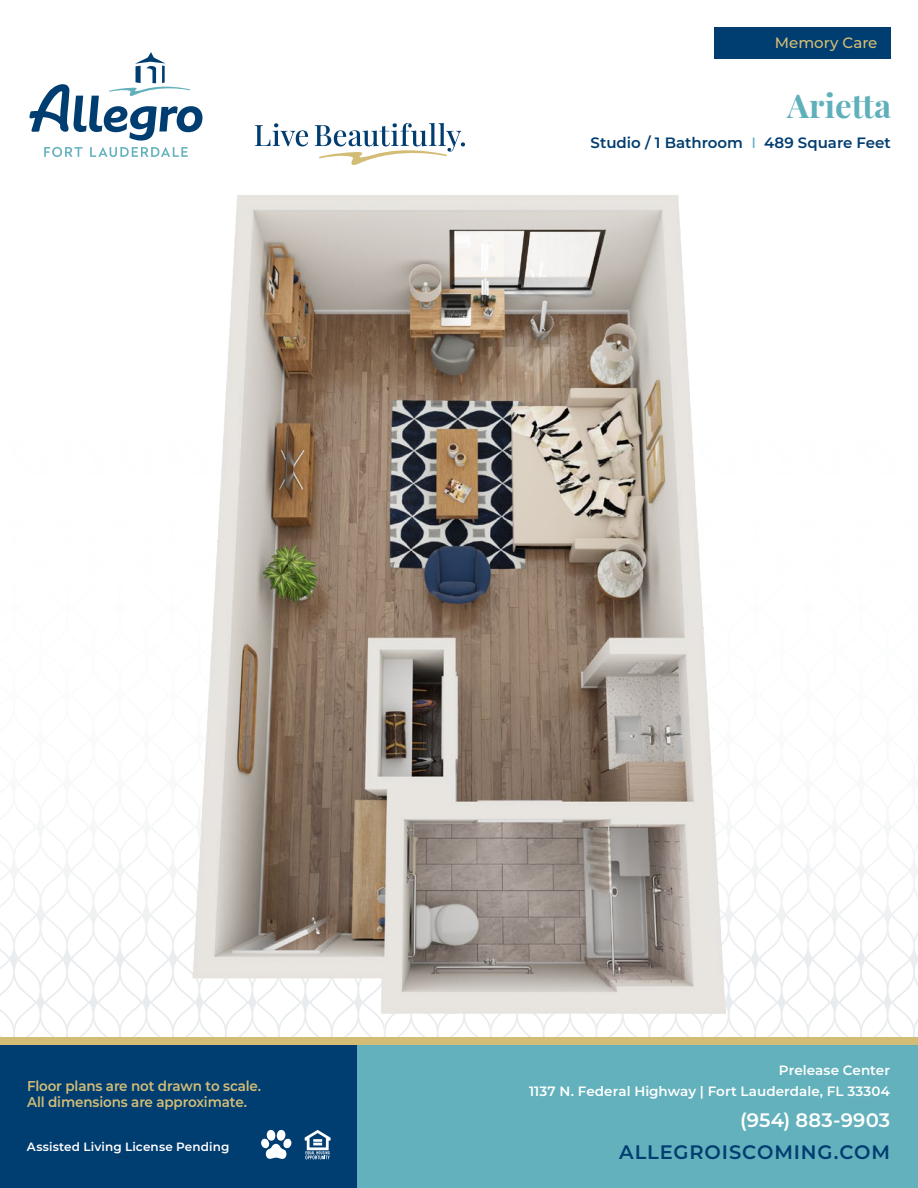
<style>
.page{position:relative;width:918px;height:1188px;background:#fff}
.page>*{position:absolute;margin:0;border:0;box-sizing:border-box;transform-origin:0 0}
.t1{font:700 33px "Playfair Display";color:#60b0bc}
.t2{font:600 19.5px "Montserrat";letter-spacing:.04em;color:#003d71}
.t3{font:600 19.5px "Montserrat";color:#fff}
.t4{font:600 15px "Montserrat";color:#003d71}
.t5{font:500 15px "Montserrat";color:#d4be76}
.t6{font:600 14.25px/16.2px "Montserrat";letter-spacing:-.01em;color:#d3bd76;scale:.95 1}
.t7{font:600 13.5px/21px "Montserrat";letter-spacing:.005em;color:#fff;text-align:right}
.t8{font:600 12px "Montserrat";letter-spacing:.01em;color:#fff}
.s1{font-weight:500;color:#60b0bc}
</style>
<div class="page">
<svg style="left:0;top:843px;width:918px;height:194px"></svg>
<svg style="left:29px;top:52px;width:173px;height:89px"></svg>
<svg style="left:44px;top:147px;width:39px;height:10px"></svg>
<svg style="left:90px;top:147px;width:98px;height:10px"></svg>
<div style="left:302px;top:1041px;width:616px;height:147px;background:#63b1bc"></div>
<div style="left:0;top:1041px;width:357px;height:147px;background:#003d71"></div>
<svg style="left:305px;top:1130px;width:26px;height:29px"></svg>
<svg style="left:261px;top:1130px;width:30px;height:29px"></svg>
<svg style="left:255px;top:123px;width:53px;height:23px"></svg>
<svg style="left:315px;top:123px;width:150px;height:42px"></svg>
<div style="left:0;top:1037px;width:918px;height:8px;background:#d3bd76"></div>
<div style="left:714px;top:27px;width:177px;height:32px;background:#003d71"></div>
<img style="left:193px;top:195px;width:532px;height:818px">
<p class="t5" style="left:775px;top:32px;width:104px">Memory Care</p>
<p class="t1" style="left:787px;top:79px;width:105px">Arietta</p>
<p class="t4" style="left:591px;top:132px;width:302px">Studio / 1 Bathroom <span class="s1">I</span> 489 Square Feet</p>
<p class="t6" style="left:27px;top:1077px;width:248px">Floor plans are not drawn to scale.<br>All dimensions are approximate.</p>
<p class="t8" style="left:27px;top:1139px;width:204px">Assisted Living License Pending</p>
<p class="t7" style="left:529px;top:1059px;width:362px">Prelease Center<br>1137 N. Federal Highway | Fort Lauderdale, FL 33304</p>
<h2 class="t3" style="left:740px;top:1106px;width:151px">(954) 883-9903</h2>
<h2 class="t2" style="left:619px;top:1139px;width:272px">ALLEGROISCOMING.COM</h2>
</div>
